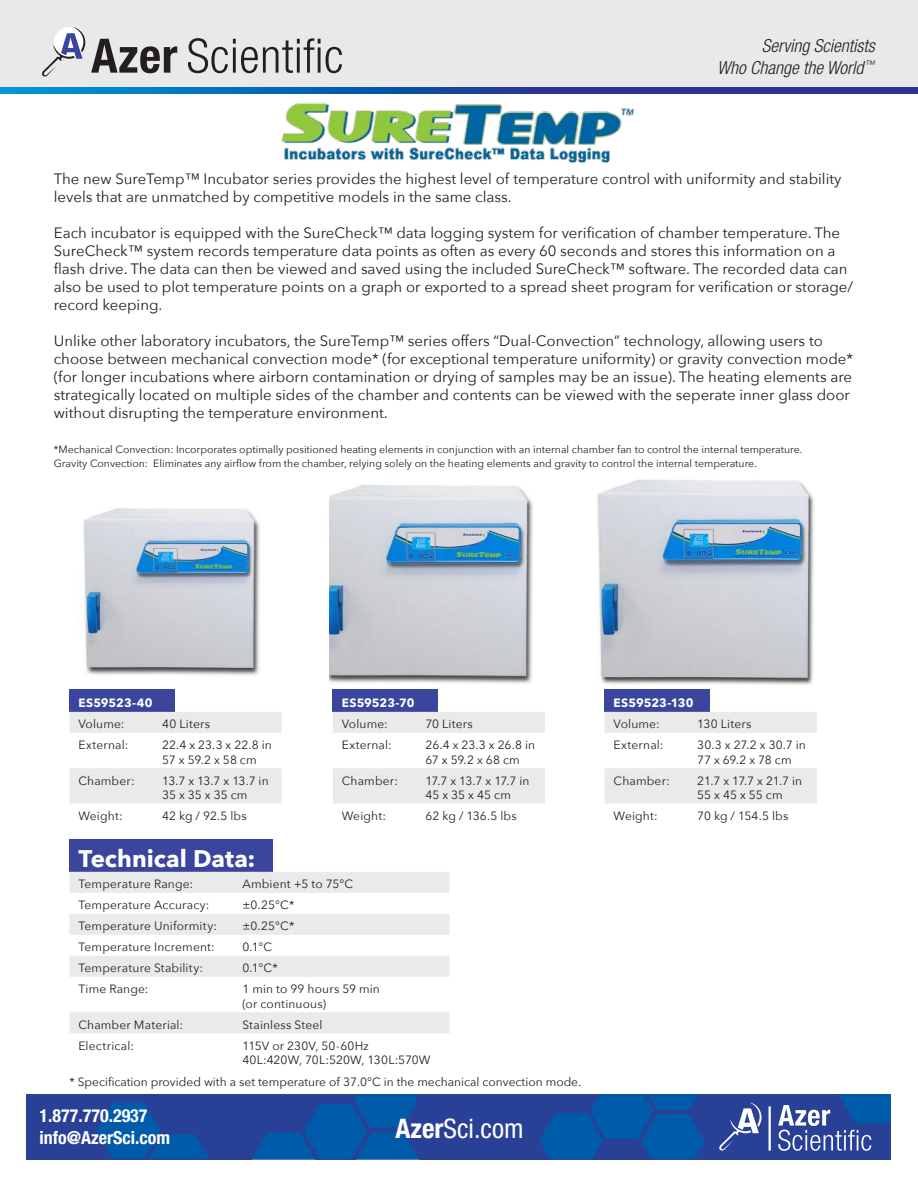
<style>
.page{position:relative;width:918px;height:1188px;background:#fff}
.page>*{position:absolute;margin:0;border:0;box-sizing:border-box;transform-origin:0 0}
.t1{font:condensed 27px "Helvetica Neue LT Std";color:#fff}
.t2{font:700 24px "Avenir Next";color:#fff}
.t3{font:italic 300 condensed 18px/21.6px "Helvetica Neue LT Std";color:#241f1f;text-align:right}
.t4{font:700 condensed 18px/21.6px "Helvetica Neue LT Std";color:#fff}
.t5{font:15px/18px "Avenir Next";color:#241f1f}
.t6{font:12px/14.4px "Avenir Next";letter-spacing:.01em;color:#241f1f}
.t7{font:700 12px "Avenir Next";color:#fff}
.t8{font:10.5px/14.4px "Avenir Next";color:#241f1f}
.s1{font-weight:700}
</style>
<div class="page">
<img style="left:81px;top:508px;width:179px;height:167px">
<img style="left:329px;top:484px;width:204px;height:200px">
<img style="left:596px;top:479px;width:219px;height:218px">
<div style="left:27px;top:1094px;width:864px;height:65px;background:#284096"></div>
<svg style="left:539px;top:1094px;width:166px;height:65px"></svg>
<svg style="left:97px;top:1103px;width:112px;height:56px"></svg>
<svg style="left:252px;top:1094px;width:167px;height:65px"></svg>
<svg style="left:778px;top:1094px;width:113px;height:57px"></svg>
<svg style="left:719px;top:1103px;width:43px;height:48px"></svg>
<hr style="left:769px;top:1106px;width:2px;height:45px;background:#fff">
<img style="left:282px;top:102px;width:352px;height:61px">
<div style="left:69px;top:689px;width:107px;height:23px;background:#3b459d"></div>
<svg style="left:69px;top:712px;width:213px;height:92px"></svg>
<div style="left:333px;top:689px;width:106px;height:23px;background:#3b459d"></div>
<svg style="left:333px;top:712px;width:212px;height:92px"></svg>
<div style="left:605px;top:689px;width:106px;height:23px;background:#3b459d"></div>
<div style="left:711px;top:689px;width:106px;height:23px;background:#fff"></div>
<svg style="left:605px;top:712px;width:212px;height:92px"></svg>
<div style="left:69px;top:839px;width:204px;height:33px;background:#3b459d"></div>
<svg style="left:69px;top:872px;width:381px;height:161px;fill:#efeeee"></svg>
<div style="left:0;top:0;width:918px;height:87px;background:#e9e9e9"></div>
<svg style="left:0;top:88px;width:918px;height:5px;background:#1651a7"></svg>
<svg style="left:91px;top:39px;width:86px;height:34px"></svg>
<svg style="left:188px;top:38px;width:154px;height:35px"></svg>
<svg style="left:42px;top:27px;width:43px;height:50px"></svg>
<p class="t3" style="left:717px;top:36px;width:159px">Serving Scientists<br>Who Change the World<sup>™</sup></p>
<p class="t5" style="left:54px;top:170px;width:789px">The new SureTemp™ Incubator series provides the highest level of temperature control with uniformity and stability levels that are unmatched by competitive models in the same class.</p>
<p class="t5" style="left:54px;top:224px;width:801px">Each incubator is equipped with the SureCheck™ data logging system for verification of chamber temperature. The SureCheck™ system records temperature data points as often as every 60 seconds and stores this information on a flash drive. The data can then be viewed and saved using the included SureCheck™ software. The recorded data can also be used to plot temperature points on a graph or exported to a spread sheet program for verification or storage/ record keeping.</p>
<p class="t5" style="left:54px;top:332px;width:801px">Unlike other laboratory incubators, the SureTemp™ series offers “Dual-Convection” technology, allowing users to choose between mechanical convection mode* (for exceptional temperature uniformity) or gravity convection mode* (for longer incubations where airborn contamination or drying of samples may be an issue). The heating elements are strategically located on multiple sides of the chamber and contents can be viewed with the seperate inner glass door without disrupting the temperature environment.</p>
<p class="t8" style="left:54px;top:441px;width:750px">*Mechanical Convection: Incorporates optimally positioned heating elements in conjunction with an internal chamber fan to control the internal temperature.<br>Gravity Convection: Eliminates any airflow from the chamber, relying solely on the heating elements and gravity to control the internal temperature.</p>
<p class="t7" style="left:78px;top:692px;width:76px">ES59523-40</p>
<p class="t6" style="left:78px;top:716px;width:48px">Volume:</p>
<p class="t6" style="left:162px;top:716px;width:49px">40 Liters</p>
<p class="t6" style="left:78px;top:737px;width:51px">External:</p>
<p class="t6" style="left:162px;top:737px;width:111px">22.4 x 23.3 x 22.8 in<br>57 x 59.2 x 58 cm</p>
<p class="t6" style="left:78px;top:773px;width:58px">Chamber:</p>
<p class="t6" style="left:162px;top:773px;width:108px">13.7 x 13.7 x 13.7 in<br>35 x 35 x 35 cm</p>
<p class="t6" style="left:78px;top:808px;width:46px">Weight:</p>
<p class="t6" style="left:162px;top:808px;width:86px">42 kg / 92.5 lbs</p>
<p class="t7" style="left:342px;top:692px;width:74px">ES59523-70</p>
<p class="t6" style="left:342px;top:716px;width:48px">Volume:</p>
<p class="t6" style="left:426px;top:716px;width:49px">70 Liters</p>
<p class="t6" style="left:342px;top:737px;width:51px">External:</p>
<p class="t6" style="left:426px;top:737px;width:111px">26.4 x 23.3 x 26.8 in<br>67 x 59.2 x 68 cm</p>
<p class="t6" style="left:342px;top:773px;width:58px">Chamber:</p>
<p class="t6" style="left:426px;top:773px;width:105px">17.7 x 13.7 x 17.7 in<br>45 x 35 x 45 cm</p>
<p class="t6" style="left:342px;top:808px;width:46px">Weight:</p>
<p class="t6" style="left:426px;top:808px;width:93px">62 kg / 136.5 lbs</p>
<h2 class="t2" style="left:78px;top:838px;width:179px">Technical Data:</h2>
<p class="t6" style="left:78px;top:876px;width:116px">Temperature Range:</p>
<p class="t6" style="left:242px;top:876px;width:112px">Ambient +5 to 75°C</p>
<p class="t6" style="left:78px;top:897px;width:133px">Temperature Accuracy:</p>
<p class="t6" style="left:242px;top:897px;width:54px">±0.25°C*</p>
<p class="t6" style="left:78px;top:918px;width:140px">Temperature Uniformity:</p>
<p class="t6" style="left:242px;top:918px;width:54px">±0.25°C*</p>
<p class="t6" style="left:78px;top:939px;width:138px">Temperature Increment:</p>
<p class="t6" style="left:242px;top:939px;width:31px">0.1°C</p>
<p class="t6" style="left:78px;top:960px;width:126px">Temperature Stability:</p>
<p class="t6" style="left:242px;top:960px;width:37px">0.1°C*</p>
<p class="t6" style="left:78px;top:981px;width:72px">Time Range:</p>
<p class="t6" style="left:242px;top:981px;width:139px">1 min to 99 hours 59 min (or continuous)</p>
<p class="t6" style="left:78px;top:1017px;width:106px">Chamber Material:</p>
<p class="t6" style="left:242px;top:1017px;width:82px">Stainless Steel</p>
<p class="t6" style="left:78px;top:1038px;width:57px">Electrical:</p>
<p class="t6" style="left:242px;top:1038px;width:190px">115V or 230V, 50-60Hz<br>40L:420W, 70L:520W, 130L:570W</p>
<p class="t6" style="left:69px;top:1074px;width:513px">* Specification provided with a set temperature of 37.0°C in the mechanical convection mode.</p>
<p class="t4" style="left:40px;top:1105px;width:132px">1.877.770.2937 info@AzerSci.com</p>
<h1 class="t1" style="left:396px;top:1112px;width:129px"><span class="s1">Azer</span>Sci.com</h1>
<p class="t7" style="left:614px;top:692px;width:81px">ES59523-130</p>
<p class="t6" style="left:614px;top:716px;width:48px">Volume:</p>
<p class="t6" style="left:697px;top:716px;width:56px">130 Liters</p>
<p class="t6" style="left:614px;top:737px;width:51px">External:</p>
<p class="t6" style="left:697px;top:737px;width:110px">30.3 x 27.2 x 30.7 in<br>77 x 69.2 x 78 cm</p>
<p class="t6" style="left:614px;top:773px;width:58px">Chamber:</p>
<p class="t6" style="left:697px;top:773px;width:106px">21.7 x 17.7 x 21.7 in<br>55 x 45 x 55 cm</p>
<p class="t6" style="left:614px;top:808px;width:46px">Weight:</p>
<p class="t6" style="left:697px;top:808px;width:93px">70 kg / 154.5 lbs</p>
</div>
